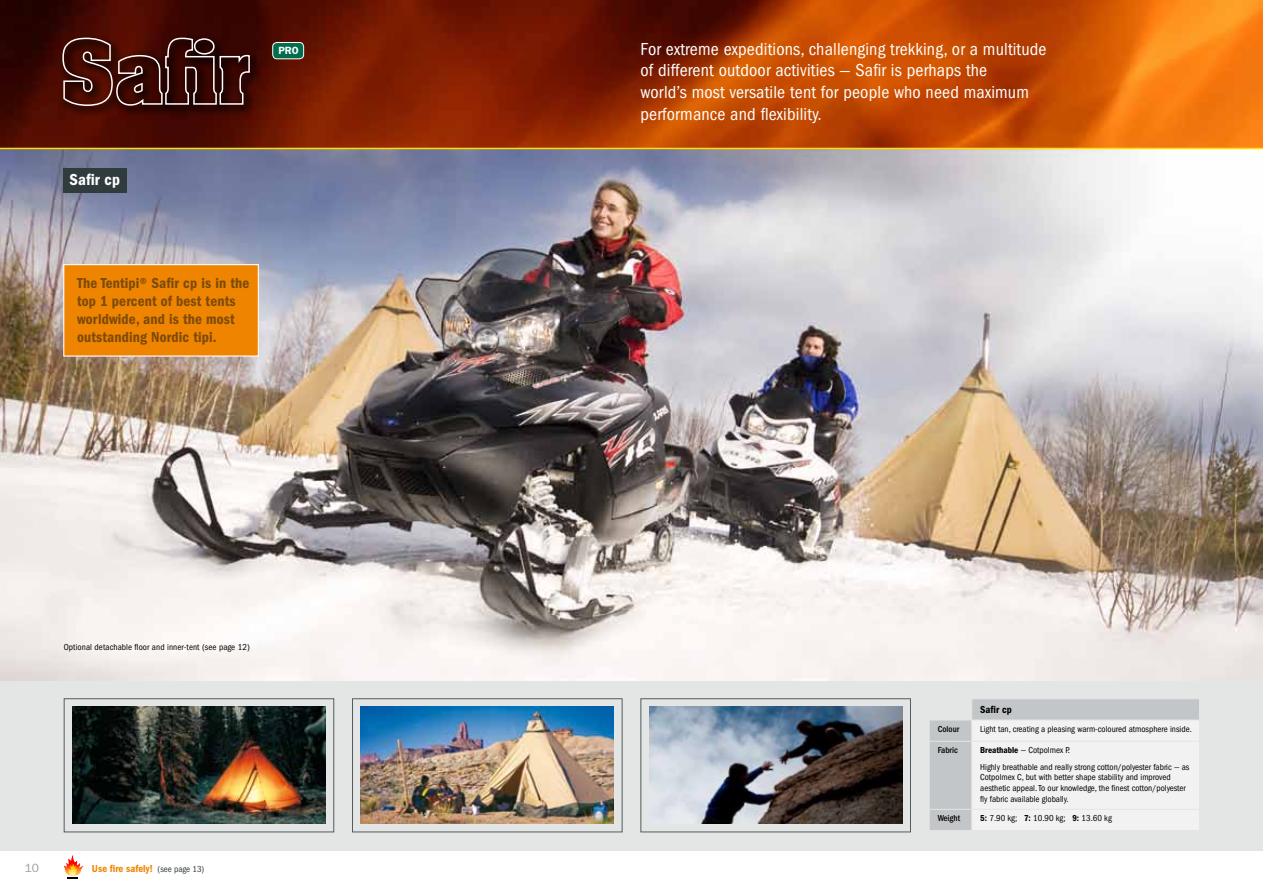
<style>
.page{position:relative;width:1263px;height:893px;background:#fff}
.page>*{position:absolute;margin:0;border:0;box-sizing:border-box;transform-origin:0 0}
.t1{font:condensed 18px/21.6px "ITC Franklin Gothic Std";letter-spacing:.01em;color:#fff}
.t2{font:16.5px "ITC Franklin Gothic Std Dm Cd";color:#fff}
.t3{font:15px/18px "ITC Franklin Gothic Std Dm Cd";letter-spacing:.01em;color:#7c4b08}
.t4{font:12px "ITC Franklin Gothic Std";color:#9c9e9f}
.t5{font:10.5px "ITC Franklin Gothic Std Dm Cd";color:#ef8400}
.t6{font:10.5px "ITC Franklin Gothic Std Dm Cd";color:#000}
.t7{font:600 10.5px "ITC Franklin Gothic Std";color:#fff}
.t8{font:condensed 9px/10.8px "ITC Franklin Gothic Std";color:#000}
.t9{font:500 condensed 9px "ITC Franklin Gothic Std";color:#000}
.s1{font-family:"ITC Franklin Gothic Std";font-stretch:condensed;font-size:9px;color:#303b3e}
.s2{font-family:"ITC Franklin Gothic Std Dm Cd";font-stretch:normal}
</style>
<div class="page">
<div style="left:0;top:149px;width:1263px;height:701px;background:#e3e6e4"></div>
<img style="left:0;top:0;width:1263px;height:680px">
<svg style="left:63px;top:855px;width:21px;height:23px"></svg>
<div style="left:64px;top:698px;width:270px;height:134px;border:1px solid #525c5f"></div>
<div style="left:352px;top:698px;width:270px;height:134px;border:1px solid #525c5f"></div>
<div style="left:640px;top:698px;width:271px;height:134px;border:1px solid #525c5f"></div>
<img style="left:72px;top:707px;width:254px;height:117px">
<img style="left:361px;top:707px;width:253px;height:117px">
<img style="left:649px;top:707px;width:253px;height:117px">
<div style="left:273px;top:43px;width:31px;height:16px;background:#006d4d;border-radius:4px"></div>
<div style="left:272px;top:42px;width:32px;height:17px;border:1px solid #fff;border-radius:4px"></div>
<div style="left:56px;top:31px;width:205px;height:86px;background:#000;opacity:.75"></div>
<svg style="left:62px;top:37px;width:189px;height:70px;background:#4c231e"></svg>
<hr style="left:0;top:148px;width:1263px;height:1px;background:#fd0">
<div style="left:64px;top:265px;width:194px;height:91px;background:#ef8400"></div>
<div style="left:63px;top:264px;width:196px;height:93px;border:1px solid #fff"></div>
<svg style="left:930px;top:699px;width:269px;height:131px"></svg>
<hr style="left:929px;top:720px;width:43px;height:1px;background:#e3e6e4">
<div style="left:64px;top:168px;width:63px;height:25px;background:#303b3e"></div>
<p class="t7" style="left:278px;top:45px;width:22px">PRO</p>
<h2 class="t2" style="left:69px;top:170px;width:52px">Safir cp</h2>
<h3 class="t3" style="left:77px;top:274px;width:174px">The Tentipi® Safir cp is in the top 1 percent of best tents worldwide, and is the most outstanding Nordic tipi.</h3>
<p class="t8" style="left:64px;top:642px;width:188px">Optional detachable floor and inner-tent (see page 12)</p>
<h3 class="t4" style="left:25px;top:861px;width:16px">10</h3>
<p class="t5" style="left:92px;top:862px;width:114px">Use fire safely! <span class="s1">(see page 13)</span></p>
<h1 class="t1" style="left:640px;top:38px;width:408px">For extreme expeditions, challenging trekking, or a multitude of different outdoor activities — Safir is perhaps the<br>world’s most versatile tent for people who need maximum performance and flexibility.</h1>
<p class="t6" style="left:980px;top:703px;width:33px">Safir cp</p>
<p class="t9" style="left:938px;top:723px;width:23px">Colour</p>
<p class="t8" style="left:980px;top:723px;width:213px">Light tan, creating a pleasing warm-coloured atmosphere inside.</p>
<p class="t9" style="left:938px;top:745px;width:22px">Fabric</p>
<p class="t8" style="left:980px;top:741px;width:211px;line-height:16.8px"><span class="s2">Breathable</span> — Cotpolmex P.<br>Highly breathable and really strong cotton/polyester fabric — as</p>
<p class="t8" style="left:980px;top:772px;width:207px">Cotpolmex C, but with better shape stability and improved aesthetic appeal. To our knowledge, the finest cotton/polyester fly fabric available globally.</p>
<p class="t9" style="left:938px;top:813px;width:24px">Weight</p>
<p class="t8" style="left:980px;top:813px;width:133px"><span class="s2">5:</span> 7.90 kg; <span class="s2">7:</span> 10.90 kg; <span class="s2">9:</span> 13.60 kg</p>
</div>
